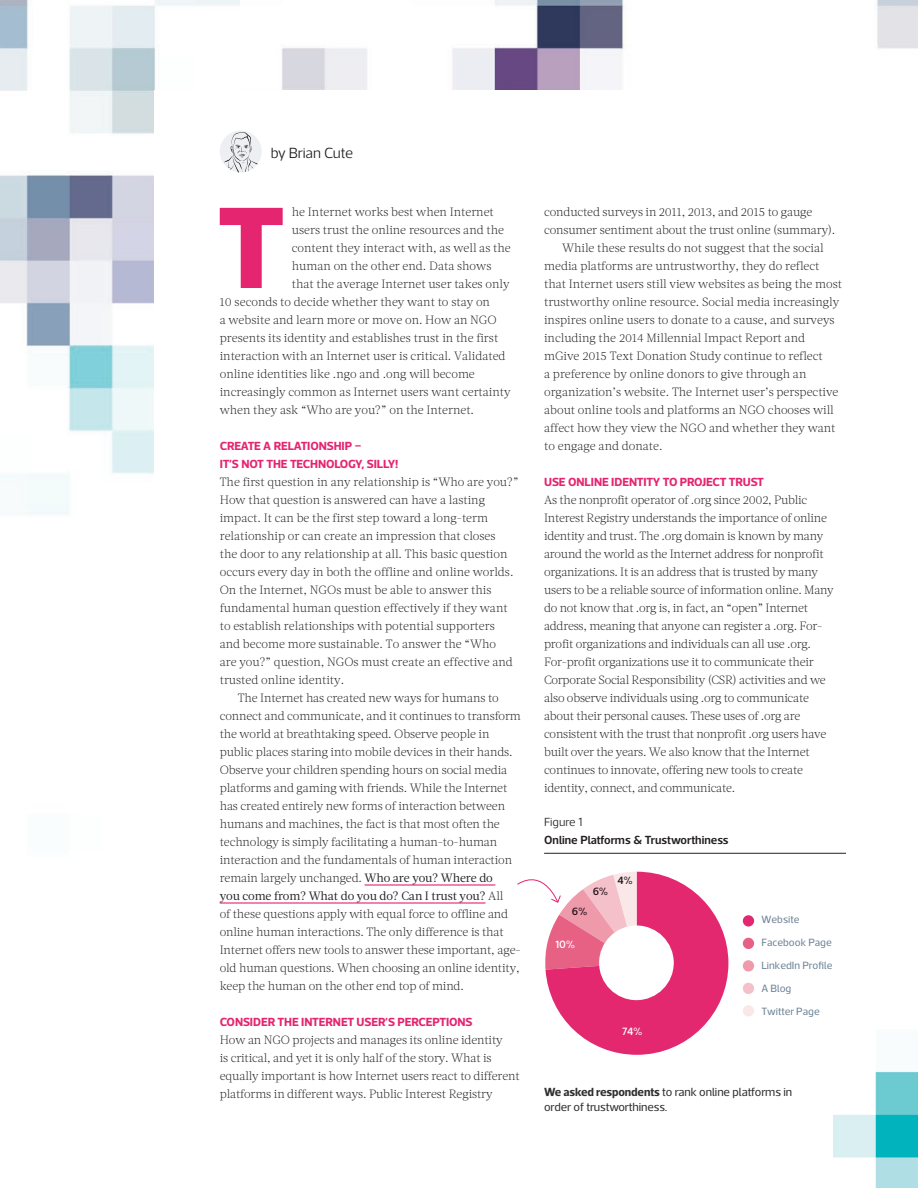
<style>
.page{position:relative;width:918px;height:1188px;background:#fff}
.page>*{position:absolute;margin:0;border:0;box-sizing:border-box;transform-origin:0 0}
.t1{font:800 117.9px "Acto";color:#e52570}
.t2{font:300 15px "Acto";letter-spacing:-.01em;color:#231f20}
.t3{font:300 12px/18px "Acta";letter-spacing:-.01em;color:#231f20}
.t4{font:700 12px/18px "Acto";letter-spacing:-.01em;color:#e52570}
.t5{font:12px/15px "Acto";letter-spacing:-.01em;color:#312f30}
.t6{font:12px "Acta";letter-spacing:-.01em;color:#231f20}
.t7{font:600 12px "Acto";color:#231f20}
.t8{font:300 12px "Acto";color:#231f20}
.t9{font:10.8px/23px "Acto";color:#6e8397}
.t10{font:500 10.8px "Acto";color:#fff}
.t11{font:500 10.8px "Acto";color:#220e17}
.s1{font-weight:400}
.s2{font-weight:300}
.s3{font-weight:700}
</style>
<div class="page">
<img style="left:0;top:0;width:918px;height:515px">
<div style="left:155px;top:90px;width:763px;height:1098px;background:#fff"></div>
<img style="left:833px;top:1071px;width:85px;height:117px">
<div style="left:220px;top:130px;width:42px;height:42px;background:#edeff3;border-radius:50%"></div>
<svg style="left:224px;top:132px;width:36px;height:40px"></svg>
<hr style="left:365px;top:884px;width:130px;height:2px;background:#e52570">
<hr style="left:220px;top:902px;width:266px;height:2px;background:#e52570">
<hr style="left:544px;top:853px;width:302px;height:1px;background:#231f20">
<div style="left:743px;top:915px;width:11px;height:12px;background:#e42870;border-radius:50%"></div>
<div style="left:743px;top:938px;width:11px;height:11px;background:#e76185;border-radius:50%"></div>
<div style="left:743px;top:960px;width:11px;height:12px;background:#ee9aab;border-radius:50%"></div>
<div style="left:743px;top:983px;width:11px;height:11px;background:#f4c0c9;border-radius:50%"></div>
<div style="left:743px;top:1005px;width:11px;height:12px;background:#fae8e9;border-radius:50%"></div>
<svg style="left:517px;top:871px;width:211px;height:184px"></svg>
<p class="t2" style="left:271px;top:144px;width:84px">by Brian Cute</p>
<h1 class="t1" style="left:218px;top:176px;width:69px">T</h1>
<p class="t3" style="left:292px;top:203px;width:204px">he Internet works best when Internet</p>
<p class="t3" style="left:292px;top:221px;width:214px">users trust the online resources and the</p>
<p class="t3" style="left:292px;top:239px;width:220px">content they interact with, as well as the</p>
<p class="t3" style="left:292px;top:257px;width:201px">human on the other end. Data shows</p>
<p class="t3" style="left:292px;top:275px;width:219px">that the average Internet user takes only</p>
<p class="t3" style="left:220px;top:293px;width:272px">10 seconds to decide whether they want to stay on</p>
<p class="t3" style="left:220px;top:311px;width:278px">a website and learn more or move on. How an NGO</p>
<p class="t3" style="left:220px;top:329px;width:280px">presents its identity and establishes trust in the first</p>
<p class="t3" style="left:220px;top:347px;width:287px">interaction with an Internet user is critical. Validated</p>
<p class="t3" style="left:220px;top:365px;width:257px">online identities like .ngo and .ong will become</p>
<p class="t3" style="left:220px;top:383px;width:292px">increasingly common as Internet users want certainty</p>
<p class="t3" style="left:220px;top:401px;width:256px">when they ask “Who are you?” on the Internet.</p>
<p class="t4" style="left:220px;top:437px;width:180px">CREATE A RELATIONSHIP<br>IT’S NOT THE TECHNOLOGY, SILLY!</p>
<p class="t3" style="left:220px;top:473px;width:300px">The first question in any relationship is “Who are you?”</p>
<p class="t3" style="left:220px;top:491px;width:267px">How that question is answered can have a lasting</p>
<p class="t3" style="left:220px;top:509px;width:270px">impact. It can be the first step toward a long-term</p>
<p class="t3" style="left:220px;top:527px;width:277px">relationship or can create an impression that closes</p>
<p class="t3" style="left:220px;top:545px;width:289px">the door to any relationship at all. This basic question</p>
<p class="t3" style="left:220px;top:563px;width:295px">occurs every day in both the offline and online worlds.</p>
<p class="t3" style="left:220px;top:581px;width:273px">On the Internet, NGOs must be able to answer this</p>
<p class="t3" style="left:220px;top:599px;width:289px">fundamental human question effectively if they want</p>
<p class="t3" style="left:220px;top:617px;width:277px">to establish relationships with potential supporters</p>
<p class="t3" style="left:220px;top:635px;width:278px">and become more sustainable. To answer the “Who</p>
<p class="t3" style="left:220px;top:653px;width:295px">are you?” question, NGOs must create an effective and</p>
<p class="t3" style="left:220px;top:671px;width:126px">trusted online identity.</p>
<p class="t3" style="left:238px;top:689px;width:262px">The Internet has created new ways for humans to</p>
<p class="t3" style="left:220px;top:707px;width:303px">connect and communicate, and it continues to transform</p>
<p class="t3" style="left:220px;top:725px;width:271px">the world at breathtaking speed. Observe people in</p>
<p class="t3" style="left:220px;top:743px;width:294px">public places staring into mobile devices in their hands.</p>
<p class="t3" style="left:220px;top:761px;width:289px">Observe your children spending hours on social media</p>
<p class="t3" style="left:220px;top:779px;width:289px">platforms and gaming with friends. While the Internet</p>
<p class="t3" style="left:220px;top:797px;width:287px">has created entirely new forms of interaction between</p>
<p class="t3" style="left:220px;top:815px;width:282px">humans and machines, the fact is that most often the</p>
<p class="t3" style="left:220px;top:833px;width:279px">technology is simply facilitating a human-to-human</p>
<p class="t3" style="left:220px;top:851px;width:294px">interaction and the fundamentals of human interaction</p>
<p class="t3" style="left:220px;top:869px;width:275px">remain largely unchanged. <span class="s1">Who are you? Where do</span></p>
<p class="t6" style="left:220px;top:889px;width:285px">you come from? What do you do? Can I trust you? <span class="s2">All</span></p>
<p class="t3" style="left:220px;top:905px;width:290px">of these questions apply with equal force to offline and</p>
<p class="t3" style="left:220px;top:923px;width:285px">online human interactions. The only difference is that</p>
<p class="t3" style="left:220px;top:941px;width:302px">Internet offers new tools to answer these important, age-</p>
<p class="t3" style="left:220px;top:959px;width:301px">old human questions. When choosing an online identity,</p>
<p class="t3" style="left:220px;top:977px;width:246px">keep the human on the other end top of mind.</p>
<p class="t4" style="left:220px;top:1013px;width:254px">CONSIDER THE INTERNET USER’S PERCEPTIONS</p>
<p class="t3" style="left:220px;top:1031px;width:301px">How an NGO projects and manages its online identity<br>is critical, and yet it is only half of the story. What is equally important is how Internet users react to different platforms in different ways. Public Interest Registry</p>
<p class="t3" style="left:544px;top:203px;width:270px">conducted surveys in 2011, 2013, and 2015 to gauge</p>
<p class="t3" style="left:544px;top:221px;width:293px">consumer sentiment about the trust online (summary).</p>
<p class="t3" style="left:562px;top:239px;width:263px">While these results do not suggest that the social</p>
<p class="t3" style="left:544px;top:257px;width:277px">media platforms are untrustworthy, they do reflect</p>
<p class="t3" style="left:544px;top:275px;width:299px">that Internet users still view websites as being the most</p>
<p class="t3" style="left:544px;top:293px;width:297px">trustworthy online resource. Social media increasingly</p>
<p class="t3" style="left:544px;top:311px;width:292px">inspires online users to donate to a cause, and surveys</p>
<p class="t3" style="left:544px;top:329px;width:262px">including the 2014 Millennial Impact Report and</p>
<p class="t3" style="left:544px;top:347px;width:280px">mGive 2015 Text Donation Study continue to reflect</p>
<p class="t3" style="left:544px;top:365px;width:264px">a preference by online donors to give through an</p>
<p class="t3" style="left:544px;top:383px;width:296px">organization’s website. The Internet user’s perspective</p>
<p class="t3" style="left:544px;top:401px;width:291px">about online tools and platforms an NGO chooses will</p>
<p class="t3" style="left:544px;top:419px;width:293px">affect how they view the NGO and whether they want</p>
<p class="t3" style="left:544px;top:437px;width:120px">to engage and donate.</p>
<p class="t4" style="left:544px;top:473px;width:221px">USE ONLINE IDENTITY TO PROJECT TRUST</p>
<p class="t3" style="left:544px;top:491px;width:291px">As the nonprofit operator of .org since 2002, Public Interest Registry understands the importance of online identity and trust. The .org domain is known by many around the world as the Internet address for nonprofit organizations. It is an address that is trusted by many users to be a reliable source of information online. Many do not know that .org is, in fact, an “open” Internet address, meaning that anyone can register a .org. For&shy;profit organizations and individuals can all use .org.<br>For-profit organizations use it to communicate their Corporate Social Responsibility (CSR) activities and we also observe individuals using .org to communicate about their personal causes. These uses of .org are consistent with the trust that nonprofit .org users have built over the years. We also know that the Internet continues to innovate, offering new tools to create identity, connect, and communicate.</p>
<p class="t8" style="left:544px;top:815px;width:40px">Figure 1</p>
<p class="t7" style="left:544px;top:833px;width:186px">Online Platforms &amp; Trustworthiness</p>
<p class="t11" style="left:593px;top:885px;width:17px">6%</p>
<p class="t11" style="left:572px;top:904px;width:17px">6%</p>
<p class="t10" style="left:555px;top:938px;width:21px">10%</p>
<p class="t11" style="left:618px;top:874px;width:17px">4%</p>
<p class="t10" style="left:622px;top:1025px;width:22px">74%</p>
<p class="t9" style="left:761px;top:908px;width:73px">Website<br>Facebook Page<br>LinkedIn Profile<br>A Blog<br>Twitter Page</p>
<p class="t5" style="left:544px;top:1084px;width:250px"><span class="s3">We asked respondents</span> to rank online platforms in order of trustworthiness.</p>
</div>
